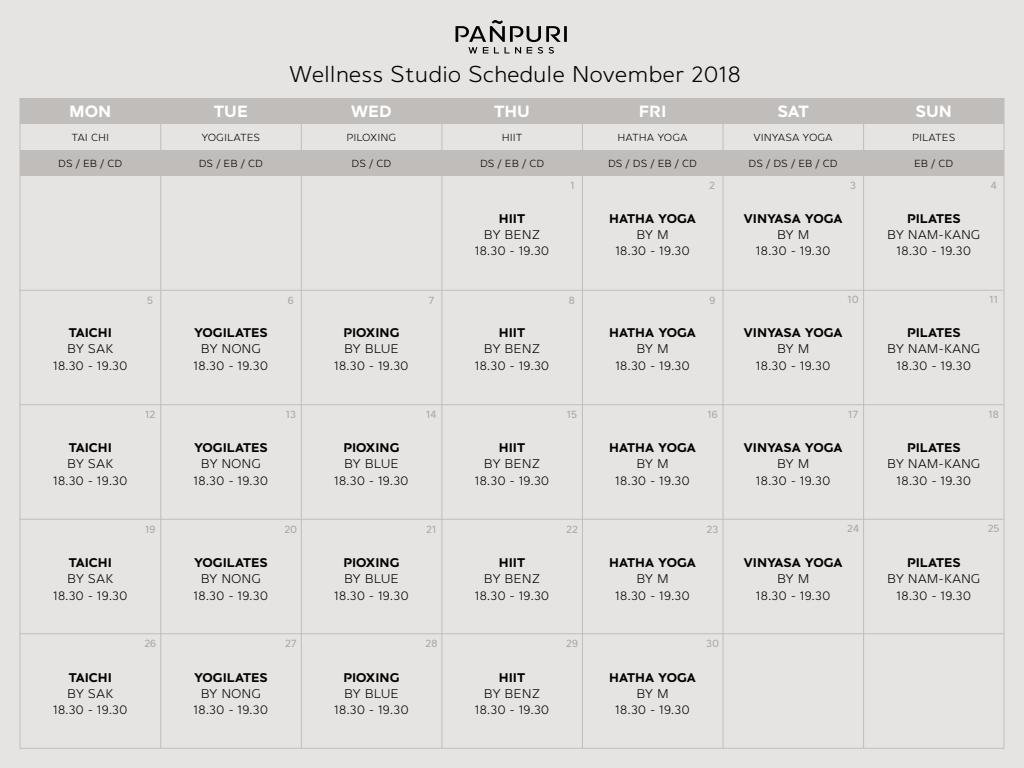
<style>
.page{position:relative;width:1024px;height:768px;background:#e6e4e3}
.page>*{position:absolute;margin:0;border:0;box-sizing:border-box;transform-origin:0 0}
.t1{font:300 24.5px "Panpuri Sans";color:#000}
.t2{font:700 17.5px "Panpuri Sans";color:#fff}
.t3{font:300 13.5px/16.2px "Panpuri Sans";letter-spacing:-.005em;color:#000;text-align:center}
.t4{font:700 13.5px "Panpuri Sans";color:#000}
.t5{font:11.5px "Panpuri Sans";color:#a7a9ac}
.t6{font:300 11px "Panpuri Sans";color:#000}
</style>
<div class="page">
<div style="left:20px;top:150px;width:984px;height:26px;background:#c0bdba"></div>
<div style="left:20px;top:98px;width:984px;height:26px;background:#c0bdba"></div>
<hr style="left:20px;top:290px;width:984px;height:1px;background:#c0bdba">
<hr style="left:20px;top:404px;width:984px;height:1px;background:#c0bdba">
<hr style="left:20px;top:519px;width:984px;height:1px;background:#c0bdba">
<hr style="left:20px;top:633px;width:984px;height:1px;background:#c0bdba">
<hr style="left:301px;top:98px;width:1px;height:650px;background:#c0bdba">
<hr style="left:582px;top:98px;width:1px;height:650px;background:#c0bdba">
<hr style="left:863px;top:98px;width:1px;height:650px;background:#c0bdba">
<hr style="left:441px;top:98px;width:1px;height:650px;background:#c0bdba">
<hr style="left:723px;top:98px;width:1px;height:650px;background:#c0bdba">
<hr style="left:160px;top:98px;width:1px;height:650px;background:#c0bdba">
<hr style="left:20px;top:98px;width:1px;height:651px;background:#c0bdba">
<hr style="left:1004px;top:98px;width:1px;height:651px;background:#c0bdba">
<hr style="left:20px;top:748px;width:984px;height:1px;background:#c0bdba">
<svg style="left:456px;top:20px;width:111px;height:34px"></svg>
<h1 class="t1" style="left:289px;top:61px;width:453px">Wellness Studio Schedule November 2018</h1>
<p class="t2" style="left:69px;top:101px;width:44px">MON</p>
<p class="t2" style="left:214px;top:101px;width:35px">TUE</p>
<p class="t2" style="left:351px;top:101px;width:42px">WED</p>
<p class="t2" style="left:494px;top:101px;width:37px">THU</p>
<p class="t2" style="left:639px;top:101px;width:29px">FRI</p>
<p class="t2" style="left:778px;top:101px;width:33px">SAT</p>
<p class="t2" style="left:916px;top:101px;width:38px">SUN</p>
<p class="t6" style="left:71px;top:132px;width:39px">TAI CHI</p>
<p class="t6" style="left:58px;top:158px;width:66px">DS / EB / CD</p>
<p class="t6" style="left:201px;top:132px;width:60px">YOGILATES</p>
<p class="t6" style="left:199px;top:158px;width:66px">DS / EB / CD</p>
<p class="t6" style="left:346px;top:132px;width:51px">PILOXING</p>
<p class="t6" style="left:352px;top:158px;width:41px">DS / CD</p>
<p class="t4" style="left:69px;top:325px;width:45px">TAICHI</p>
<p class="t3" style="left:53px;top:341px;width:76px">BY SAK<br>18.30 - 19.30</p>
<p class="t4" style="left:69px;top:440px;width:45px">TAICHI</p>
<p class="t3" style="left:53px;top:456px;width:76px">BY SAK<br>18.30 - 19.30</p>
<p class="t4" style="left:69px;top:555px;width:45px">TAICHI</p>
<p class="t3" style="left:53px;top:571px;width:76px">BY SAK<br>18.30 - 19.30</p>
<p class="t4" style="left:69px;top:670px;width:45px">TAICHI</p>
<p class="t3" style="left:53px;top:685px;width:76px">BY SAK<br>18.30 - 19.30</p>
<p class="t5" style="left:147px;top:293px;width:8px">5</p>
<p class="t5" style="left:145px;top:408px;width:12px">12</p>
<p class="t5" style="left:145px;top:522px;width:12px">19</p>
<p class="t5" style="left:144px;top:637px;width:13px">26</p>
<p class="t4" style="left:194px;top:325px;width:75px">YOGILATES</p>
<p class="t3" style="left:194px;top:341px;width:76px">BY NONG<br>18.30 - 19.30</p>
<p class="t4" style="left:194px;top:440px;width:75px">YOGILATES</p>
<p class="t3" style="left:194px;top:456px;width:76px">BY NONG<br>18.30 - 19.30</p>
<p class="t4" style="left:194px;top:555px;width:75px">YOGILATES</p>
<p class="t3" style="left:194px;top:571px;width:76px">BY NONG<br>18.30 - 19.30</p>
<p class="t4" style="left:194px;top:670px;width:75px">YOGILATES</p>
<p class="t3" style="left:194px;top:685px;width:76px">BY NONG<br>18.30 - 19.30</p>
<p class="t5" style="left:288px;top:293px;width:7px">6</p>
<p class="t5" style="left:286px;top:408px;width:12px">13</p>
<p class="t5" style="left:284px;top:522px;width:14px">20</p>
<p class="t5" style="left:285px;top:637px;width:13px">27</p>
<p class="t4" style="left:343px;top:325px;width:58px">PIOXING</p>
<p class="t3" style="left:334px;top:341px;width:76px">BY BLUE<br>18.30 - 19.30</p>
<p class="t4" style="left:343px;top:440px;width:58px">PIOXING</p>
<p class="t3" style="left:334px;top:456px;width:76px">BY BLUE<br>18.30 - 19.30</p>
<p class="t4" style="left:343px;top:555px;width:58px">PIOXING</p>
<p class="t3" style="left:334px;top:571px;width:76px">BY BLUE<br>18.30 - 19.30</p>
<p class="t4" style="left:343px;top:670px;width:58px">PIOXING</p>
<p class="t3" style="left:334px;top:685px;width:76px">BY BLUE<br>18.30 - 19.30</p>
<p class="t5" style="left:429px;top:293px;width:7px">7</p>
<p class="t5" style="left:426px;top:408px;width:12px">14</p>
<p class="t5" style="left:426px;top:522px;width:12px">21</p>
<p class="t5" style="left:426px;top:637px;width:13px">28</p>
<p class="t6" style="left:502px;top:132px;width:22px">HIIT</p>
<p class="t6" style="left:480px;top:158px;width:66px">DS / EB / CD</p>
<p class="t4" style="left:499px;top:211px;width:28px">HIIT</p>
<p class="t3" style="left:475px;top:226px;width:76px">BY BENZ<br>18.30 - 19.30</p>
<p class="t4" style="left:499px;top:325px;width:28px">HIIT</p>
<p class="t3" style="left:475px;top:341px;width:76px">BY BENZ<br>18.30 - 19.30</p>
<p class="t4" style="left:499px;top:440px;width:28px">HIIT</p>
<p class="t3" style="left:475px;top:456px;width:76px">BY BENZ<br>18.30 - 19.30</p>
<p class="t4" style="left:499px;top:555px;width:28px">HIIT</p>
<p class="t3" style="left:475px;top:571px;width:76px">BY BENZ<br>18.30 - 19.30</p>
<p class="t4" style="left:499px;top:670px;width:28px">HIIT</p>
<p class="t3" style="left:475px;top:685px;width:76px">BY BENZ<br>18.30 - 19.30</p>
<p class="t6" style="left:618px;top:132px;width:72px">HATHA YOGA</p>
<p class="t6" style="left:608px;top:158px;width:91px">DS / DS / EB / CD</p>
<p class="t6" style="left:753px;top:132px;width:81px">VINYASA YOGA</p>
<p class="t6" style="left:749px;top:158px;width:91px">DS / DS / EB / CD</p>
<p class="t6" style="left:912px;top:132px;width:45px">PILATES</p>
<p class="t6" style="left:914px;top:158px;width:41px">EB / CD</p>
<p class="t5" style="left:570px;top:179px;width:6px">1</p>
<p class="t5" style="left:709px;top:179px;width:7px">2</p>
<p class="t5" style="left:850px;top:179px;width:7px">3</p>
<p class="t5" style="left:991px;top:179px;width:8px">4</p>
<p class="t4" style="left:609px;top:211px;width:88px">HATHA YOGA</p>
<p class="t3" style="left:615px;top:226px;width:76px">BY M<br>18.30 - 19.30</p>
<p class="t4" style="left:744px;top:211px;width:100px">VINYASA YOGA</p>
<p class="t3" style="left:756px;top:226px;width:76px">BY M<br>18.30 - 19.30</p>
<p class="t4" style="left:907px;top:211px;width:55px">PILATES</p>
<p class="t3" style="left:887px;top:226px;width:95px">BY NAM-KANG<br>18.30 - 19.30</p>
<p class="t5" style="left:569px;top:293px;width:8px">8</p>
<p class="t5" style="left:710px;top:293px;width:7px">9</p>
<p class="t5" style="left:847px;top:293px;width:13px">10</p>
<p class="t5" style="left:989px;top:293px;width:10px">11</p>
<p class="t4" style="left:609px;top:325px;width:88px">HATHA YOGA</p>
<p class="t3" style="left:615px;top:341px;width:76px">BY M<br>18.30 - 19.30</p>
<p class="t4" style="left:744px;top:325px;width:100px">VINYASA YOGA</p>
<p class="t3" style="left:756px;top:341px;width:76px">BY M<br>18.30 - 19.30</p>
<p class="t4" style="left:907px;top:325px;width:55px">PILATES</p>
<p class="t3" style="left:887px;top:341px;width:95px">BY NAM-KANG<br>18.30 - 19.30</p>
<p class="t5" style="left:567px;top:408px;width:12px">15</p>
<p class="t5" style="left:707px;top:408px;width:12px">16</p>
<p class="t5" style="left:848px;top:408px;width:11px">17</p>
<p class="t5" style="left:989px;top:408px;width:12px">18</p>
<p class="t4" style="left:609px;top:440px;width:88px">HATHA YOGA</p>
<p class="t3" style="left:615px;top:456px;width:76px">BY M<br>18.30 - 19.30</p>
<p class="t4" style="left:744px;top:440px;width:100px">VINYASA YOGA</p>
<p class="t3" style="left:756px;top:456px;width:76px">BY M<br>18.30 - 19.30</p>
<p class="t4" style="left:907px;top:440px;width:55px">PILATES</p>
<p class="t3" style="left:887px;top:456px;width:95px">BY NAM-KANG<br>18.30 - 19.30</p>
<p class="t5" style="left:566px;top:522px;width:13px">22</p>
<p class="t5" style="left:707px;top:522px;width:13px">23</p>
<p class="t5" style="left:847px;top:522px;width:13px">24</p>
<p class="t5" style="left:988px;top:522px;width:13px">25</p>
<p class="t4" style="left:609px;top:555px;width:88px">HATHA YOGA</p>
<p class="t3" style="left:615px;top:571px;width:76px">BY M<br>18.30 - 19.30</p>
<p class="t4" style="left:744px;top:555px;width:100px">VINYASA YOGA</p>
<p class="t3" style="left:756px;top:571px;width:76px">BY M<br>18.30 - 19.30</p>
<p class="t4" style="left:907px;top:555px;width:55px">PILATES</p>
<p class="t3" style="left:887px;top:571px;width:95px">BY NAM-KANG<br>18.30 - 19.30</p>
<p class="t5" style="left:566px;top:637px;width:13px">29</p>
<p class="t5" style="left:706px;top:637px;width:14px">30</p>
<p class="t4" style="left:609px;top:670px;width:88px">HATHA YOGA</p>
<p class="t3" style="left:615px;top:685px;width:76px">BY M<br>18.30 - 19.30</p>
</div>
